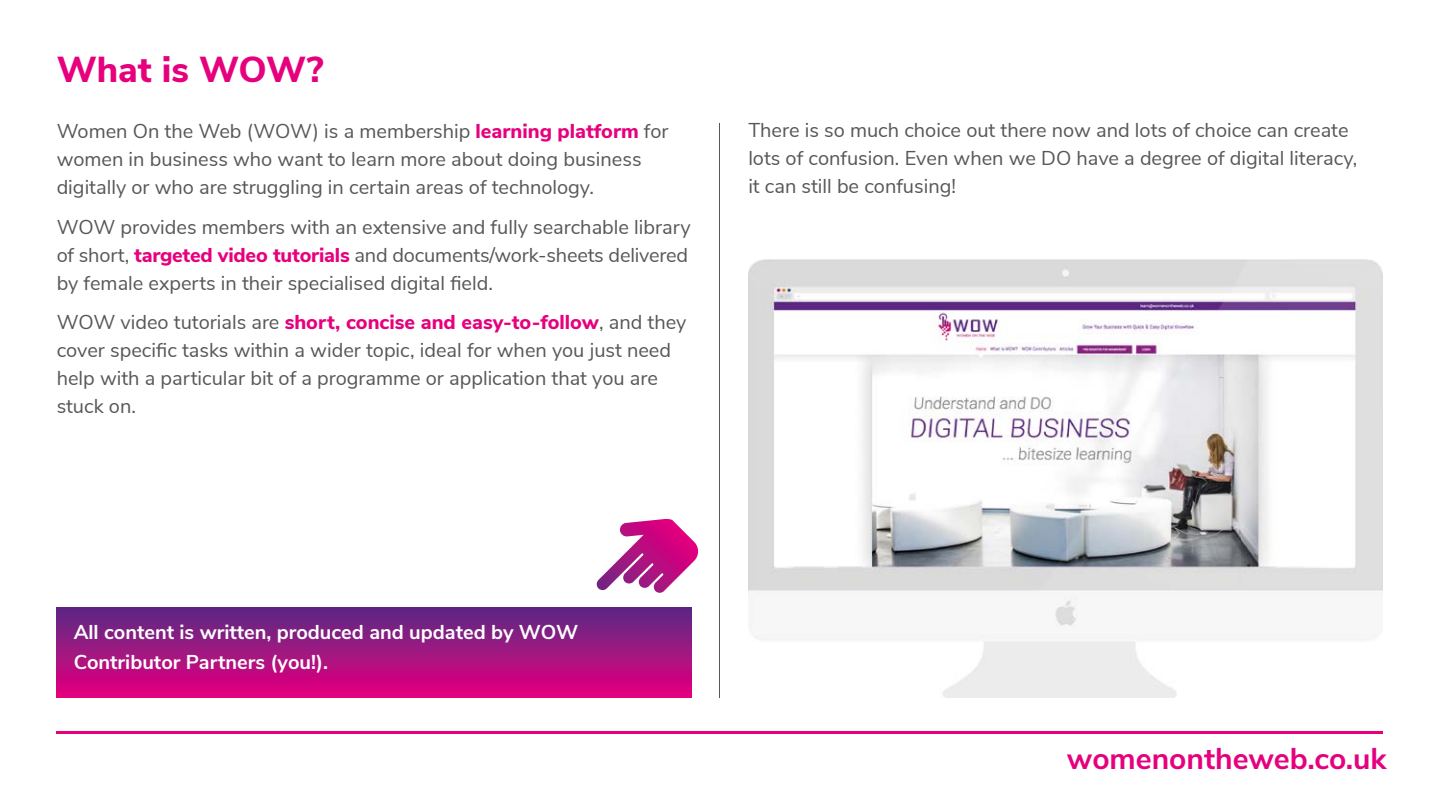
<style>
.page{position:relative;width:1440px;height:811px;background:#fff}
.page>*{position:absolute;margin:0;border:0;box-sizing:border-box;transform-origin:0 0}
.t1{font:800 36px "Nunito Sans";color:#e6007d}
.t2{font:700 30px "Nunito Sans";color:#e6007d}
.t3{font:20px/28px "Nunito Sans";color:#575756}
.t4{font:700 20px/30px "Nunito Sans";color:#fff}
.s1{font-weight:800;color:#e6007d}
</style>
<div class="page">
<hr style="left:57px;top:731px;width:1326px;height:2px;background:#e6007d">
<div style="left:57px;top:608px;width:635px;height:89px;background:linear-gradient(to bottom,#5a2b83,#e7007e)"></div>
<svg style="left:596px;top:519px;width:103px;height:74px"></svg>
<hr style="left:720px;top:123px;width:1px;height:574px;background:#575756">
<img style="left:749px;top:259px;width:634px;height:439px">
<h1 class="t1" style="left:57px;top:43px;width:269px">What is WOW?</h1>
<p class="t3" style="left:57px;top:116px;width:613px">Women On the Web (WOW) is a membership <span class="s1">learning platform</span> for women in business who want to learn more about doing business digitally or who are struggling in certain areas of technology.</p>
<p class="t3" style="left:57px;top:212px;width:635px">WOW provides members with an extensive and fully searchable library of short, <span class="s1">targeted video tutorials</span> and documents/work-sheets delivered by female experts in their specialised digital field.</p>
<p class="t3" style="left:57px;top:307px;width:631px">WOW video tutorials are <span class="s1">short, concise and easy-to-follow</span>, and they cover specific tasks within a wider topic, ideal for when you just need help with a particular bit of a programme or application that you are stuck on.</p>
<p class="t3" style="left:748px;top:115px;width:611px">There is so much choice out there now and lots of choice can create lots of confusion. Even when we DO have a degree of digital literacy, it can still be confusing!</p>
<p class="t4" style="left:74px;top:616px;width:506px">All content is written, produced and updated by WOW<br>Contributor Partners (you!).</p>
<h2 class="t2" style="left:1067px;top:736px;width:321px">womenontheweb.co.uk</h2>
</div>
